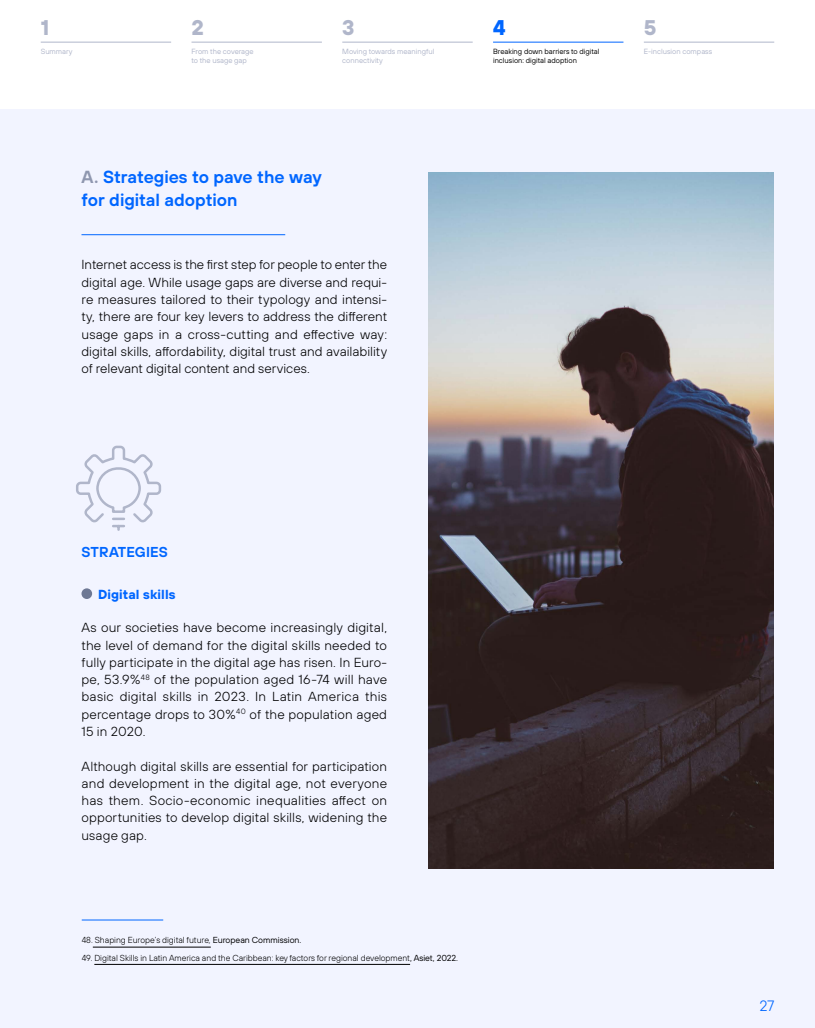
<style>
.page{position:relative;width:815px;height:1028px;background:#f2f4ff}
.page>*{position:absolute;margin:0;border:0;box-sizing:border-box;transform-origin:0 0}
.t1{font:700 21.25px "Tele Sans";color:#b0b6ca}
.t2{font:700 21.25px "Tele Sans";color:#06f}
.t3{font:600 17.5px/23px "Tele Sans";letter-spacing:-.005em;color:#06f}
.t4{font:300 15px "Tele Sans";color:#06f}
.t5{font:600 14.38px "Tele Sans";letter-spacing:.005em;color:#06f}
.t6{font:300 13.12px/17.2px "Tele Sans";letter-spacing:.005em;color:#000;text-align:justify}
.t7{font:700 13.12px "Tele Sans";letter-spacing:.01em;color:#06f}
.t8{font:300 8.75px "Tele Sans";color:#000}
.t9{font:7.5px/9px "Tele Sans";color:#b0b6ca}
.t10{font:7.5px/9px "Tele Sans";color:#000}
.s1{color:#8f97af}
.s2{font-style:italic}
.s3{font-weight:400}
</style>
<div class="page">
<div style="left:0;top:0;width:815px;height:108px;background:#fff"></div>
<hr style="left:41px;top:42px;width:130px;height:1px;background:#b0b6ca">
<hr style="left:192px;top:42px;width:130px;height:1px;background:#b0b6ca">
<hr style="left:342px;top:42px;width:131px;height:1px;background:#b0b6ca">
<hr style="left:644px;top:42px;width:130px;height:1px;background:#b0b6ca">
<hr style="left:81px;top:234px;width:204px;height:1px;background:#06f">
<div style="left:81px;top:588px;width:11px;height:11px;background:#6e7894;border-radius:50%"></div>
<img style="left:428px;top:172px;width:346px;height:696px">
<hr style="left:93px;top:946px;width:118px;height:1px;background:#000">
<hr style="left:94px;top:964px;width:316px;height:1px;background:#000">
<hr style="left:82px;top:919px;width:81px;height:1px;background:#06f">
<svg style="left:76px;top:445px;width:86px;height:86px"></svg>
<hr style="left:493px;top:42px;width:130px;height:1px;background:#06f">
<h1 class="t1" style="left:41px;top:13px;width:10px">1</h1>
<p class="t9" style="left:41px;top:47px;width:33px">Summary</p>
<h1 class="t1" style="left:192px;top:13px;width:14px">2</h1>
<p class="t9" style="left:192px;top:47px;width:64px">From the coverage to the usage gap</p>
<h1 class="t1" style="left:342px;top:13px;width:14px">3</h1>
<p class="t9" style="left:342px;top:47px;width:94px">Moving towards meaningful connectivity</p>
<p class="t3" style="left:81px;top:165px;width:242px"><span class="s1">A.</span> Strategies to pave the way for digital adoption</p>
<p class="t6" style="left:81px;top:256px;width:307px">Internet access is the first step for people to enter the digital age. While usage gaps are diverse and requi&shy;re measures tailored to their typology and intensi&shy;ty, there are four key levers to address the different usage gaps in a cross-cutting and effective way: digital skills, affordability, digital trust and availability of relevant digital content and services.</p>
<p class="t2" style="left:493px;top:13px;width:14px">4</p>
<p class="t10" style="left:493px;top:47px;width:108px">Breaking down barriers to digital inclusion: digital adoption</p>
<h1 class="t1" style="left:644px;top:13px;width:14px">5</h1>
<p class="t9" style="left:644px;top:47px;width:70px">E-inclusion compass</p>
<p class="t5" style="left:81px;top:543px;width:88px">STRATEGIES</p>
<p class="t7" style="left:98px;top:585px;width:79px">Digital skills</p>
<p class="t6" style="left:81px;top:619px;width:307px">As our societies have become increasingly digital, the level of demand for the digital skills needed to fully participate in the digital age has risen. In Euro&shy;pe, 53.9%<sup>48</sup> of the population aged 16-74 will have basic digital skills in 2023. In Latin America this percentage drops to 30%<sup>40</sup> of the population aged 15 in 2020.</p>
<p class="t6" style="left:81px;top:757px;width:307px">Although digital skills are essential for participation and development in the digital age, not everyone has them. Socio-economic inequalities affect on opportunities to develop digital skills, widening the usage gap.</p>
<p class="t8" style="left:82px;top:934px;width:221px">48. Shaping Europe’s digital future<span class="s2">,</span> <span class="s3">European Commission.</span></p>
<p class="t8" style="left:82px;top:952px;width:378px">49. Digital Skills in Latin America and the Caribbean: key factors for regional development<span class="s3">, Asiet, 2022.</span></p>
<p class="t4" style="left:759px;top:996px;width:17px">27</p>
</div>
